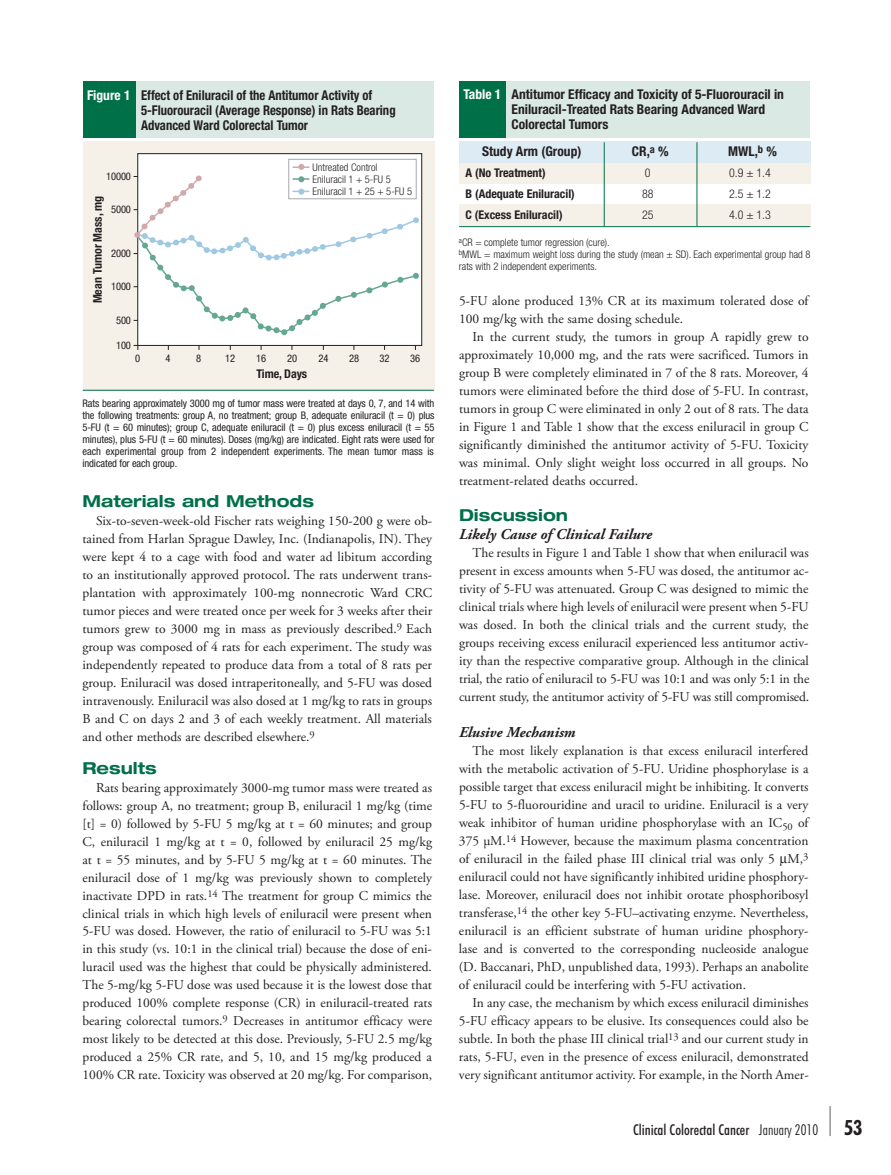
<style>
.page{position:relative;width:891px;height:1175px;background:#fff}
.page>*{position:absolute;margin:0;border:0;box-sizing:border-box;transform-origin:0 0}
.t1{font:700 expanded 16.5px "Helvetica Neue";color:#007049}
.t2{font:italic 700 15px "Adobe Garamond Pro";color:#231f20}
.t3{font:500 condensed 15px "Futura BT";color:#231f20}
.t4{font:13.5px/18px "Adobe Garamond Pro";color:#231f20;text-align:justify}
.t5{font:700 condensed 13.5px/15px "Helvetica Neue";color:#231f20}
.t6{font:700 condensed 13.5px/15px "Helvetica Neue";color:#231f20;scale:.94 1}
.t7{font:700 condensed 13.5px "Helvetica Neue";color:#fff}
.t8{font:700 condensed 12px/21px "Helvetica Neue";color:#231f20}
.t9{font:300 condensed 12px/21px "Helvetica Neue";color:#231f20}
.t10{font:condensed 10.5px/12px "Helvetica Neue";letter-spacing:-.01em;color:#231f20;text-align:justify}
.t11{font:300 condensed 10.5px/12px "Helvetica Neue";color:#231f20}
.s1{font-weight:300}
.s2{font-weight:700;font-size:21px}
</style>
<div class="page">
<div style="left:83px;top:141px;width:351px;height:249px;background:#f5f0e8"></div>
<div style="left:129px;top:82px;width:305px;height:56px;background:#dae9e4"></div>
<hr style="left:83px;top:390px;width:351px;height:1px;background:#007049">
<div style="left:83px;top:82px;width:52px;height:56px;background:#007049"></div>
<div style="left:138px;top:154px;width:284px;height:191px;background:#fff"></div>
<div style="left:288px;top:159px;width:129px;height:40px;border:1px solid #a8a9ad"></div>
<div style="left:137px;top:153px;width:285px;height:193px;border:1px solid #231f20"></div>
<svg style="left:134px;top:164px;width:285px;height:171px"></svg>
<div style="left:459px;top:163px;width:352px;height:21px;background:#f5f0e8"></div>
<div style="left:459px;top:205px;width:352px;height:21px;background:#f5f0e8"></div>
<div style="left:459px;top:142px;width:352px;height:21px;background:#dcebf4"></div>
<div style="left:506px;top:81px;width:304px;height:56px;background:#dae9e4"></div>
<hr style="left:604px;top:142px;width:1px;height:84px;background:#007049">
<hr style="left:697px;top:142px;width:1px;height:84px;background:#007049">
<hr style="left:459px;top:226px;width:351px;height:1px;background:#007049">
<div style="left:459px;top:81px;width:47px;height:56px;background:#007049"></div>
<p class="t7" style="left:87px;top:87px;width:45px">Figure 1</p>
<p class="t6" style="left:141px;top:88px;width:272px">Effect of Eniluracil of the Antitumor Activity of<br>5-Fluorouracil (Average Response) in Rats Bearing<br>Advanced Ward Colorectal Tumor</p>
<p class="t10" style="left:106px;top:170px;width:26px">10000</p>
<p class="t10" style="left:111px;top:204px;width:21px">5000</p>
<p class="t10" style="left:111px;top:247px;width:21px">2000</p>
<p class="t8" style="left:87px;top:303px;width:109px;rotate:-90deg">Mean Tumor Mass, mg</p>
<p class="t10" style="left:111px;top:281px;width:21px">1000</p>
<p class="t10" style="left:116px;top:314px;width:16px">500</p>
<p class="t10" style="left:116px;top:339px;width:16px">100</p>
<p class="t11" style="left:313px;top:161px;width:101px">Untreated Control<br>Eniluracil 1 + 5-FU 5<br>Eniluracil 1 + 25 + 5-FU 5</p>
<p class="t10" style="left:135px;top:352px;width:7px">0</p>
<p class="t10" style="left:166px;top:352px;width:7px">4</p>
<p class="t10" style="left:196px;top:352px;width:7px">8</p>
<p class="t10" style="left:225px;top:352px;width:11px">12</p>
<p class="t10" style="left:256px;top:352px;width:11px">16</p>
<p class="t10" style="left:287px;top:352px;width:11px">20</p>
<p class="t10" style="left:319px;top:352px;width:11px">24</p>
<p class="t10" style="left:349px;top:352px;width:11px">28</p>
<p class="t10" style="left:379px;top:352px;width:11px">32</p>
<p class="t10" style="left:410px;top:352px;width:11px">36</p>
<p class="t8" style="left:257px;top:363px;width:52px">Time, Days</p>
<p class="t10" style="left:82px;top:397px;width:354px">Rats bearing approximately 3000 mg of tumor mass were treated at days 0, 7, and 14 with the following treatments: group A, no treatment; group B, adequate eniluracil (t = 0) plus 5-FU (t = 60 minutes); group C, adequate eniluracil (t = 0) plus excess eniluracil (t = 55 minutes), plus 5-FU (t = 60 minutes). Doses (mg/kg) are indicated. Eight rats were used for each experimental group from 2 independent experiments. The mean tumor mass is indicated for each group.</p>
<p class="t1" style="left:82px;top:490px;width:233px">Materials and Methods</p>
<p class="t4" style="left:82px;top:512px;width:351px;text-indent:14px">Six-to-seven-week-old Fischer rats weighing 150-200 g were ob&shy;tained from Harlan Sprague Dawley, Inc. (Indianapolis, IN). They were kept 4 to a cage with food and water ad libitum according to an institutionally approved protocol. The rats underwent trans&shy;plantation with approximately 100-mg nonnecrotic Ward CRC tumor pieces and were treated once per week for 3 weeks after their tumors grew to 3000 mg in mass as previously described.<sup>9</sup> Each group was composed of 4 rats for each experiment. The study was independently repeated to produce data from a total of 8 rats per group. Eniluracil was dosed intraperitoneally, and 5-FU was dosed intravenously. Eniluracil was also dosed at 1 mg/kg to rats in groups B and C on days 2 and 3 of each weekly treatment. All materials and other methods are described elsewhere.<sup>9</sup></p>
<p class="t1" style="left:82px;top:757px;width:76px">Results</p>
<p class="t4" style="left:82px;top:779px;width:351px;text-indent:14px">Rats bearing approximately 3000-mg tumor mass were treated as follows: group A, no treatment; group B, eniluracil 1 mg/kg (time [t] = 0) followed by 5-FU 5 mg/kg at t = 60 minutes; and group C, eniluracil 1 mg/kg at t = 0, followed by eniluracil 25 mg/kg at t = 55 minutes, and by 5-FU 5 mg/kg at t = 60 minutes. The eniluracil dose of 1 mg/kg was previously shown to completely inactivate DPD in rats.<sup>14</sup> The treatment for group C mimics the clinical trials in which high levels of eniluracil were present when 5-FU was dosed. However, the ratio of eniluracil to 5-FU was 5:1 in this study (vs. 10:1 in the clinical trial) because the dose of eni&shy;luracil used was the highest that could be physically administered.<br>The 5-mg/kg 5-FU dose was used because it is the lowest dose that produced 100% complete response (CR) in eniluracil-treated rats bearing colorectal tumors.<sup>9</sup> Decreases in antitumor efficacy were most likely to be detected at this dose. Previously, 5-FU 2.5 mg/kg produced a 25% CR rate, and 5, 10, and 15 mg/kg produced a 100% CR rate. Toxicity was observed at 20 mg/kg. For comparison,</p>
<p class="t7" style="left:463px;top:86px;width:39px">Table 1</p>
<p class="t5" style="left:512px;top:87px;width:274px">Antitumor Efficacy and Toxicity of 5-Fluorouracil in<br>Eniluracil-Treated Rats Bearing Advanced Ward<br>Colorectal Tumors</p>
<p class="t5" style="left:482px;top:143px;width:101px">Study Arm (Group)</p>
<p class="t5" style="left:632px;top:143px;width:38px">CR,<sup>a</sup> %</p>
<p class="t9" style="left:642px;top:162px;width:13px">0<br>88<br>25</p>
<p class="t8" style="left:466px;top:162px;width:111px">A (No Treatment)<br>B (Adequate Eniluracil)<br>C (Excess Eniluracil)</p>
<p class="t5" style="left:728px;top:143px;width:50px">MWL,<sup>b</sup> %</p>
<p class="t9" style="left:729px;top:162px;width:43px;text-align:justify">0.9 ± 1.4<br>2.5 ± 1.2<br>4.0 ± 1.3</p>
<p class="t11" style="left:459px;top:236px;width:353px"><sup>a</sup>CR = complete tumor regression (cure).<br><sup>b</sup>MWL = maximum weight loss during the study (mean ± SD). Each experimental group had 8 rats with 2 independent experiments.</p>
<p class="t4" style="left:459px;top:292px;width:351px">5-FU alone produced 13% CR at its maximum tolerated dose of<br>100 mg/kg with the same dosing schedule.</p>
<p class="t4" style="left:459px;top:328px;width:351px;text-indent:14px">In the current study, the tumors in group A rapidly grew to approximately 10,000 mg, and the rats were sacrificed. Tumors in group B were completely eliminated in 7 of the 8 rats. Moreover, 4 tumors were eliminated before the third dose of 5-FU. In contrast, tumors in group C were eliminated in only 2 out of 8 rats. The data in Figure 1 and Table 1 show that the excess eniluracil in group C significantly diminished the antitumor activity of 5-FU. Toxicity was minimal. Only slight weight loss occurred in all groups. No treatment-related deaths occurred.</p>
<p class="t1" style="left:459px;top:505px;width:111px">Discussion</p>
<p class="t2" style="left:459px;top:525px;width:195px">Likely Cause of Clinical Failure</p>
<p class="t4" style="left:459px;top:544px;width:352px;text-indent:14px">The results in Figure 1 and Table 1 show that when eniluracil was present in excess amounts when 5-FU was dosed, the antitumor ac&shy;tivity of 5-FU was attenuated. Group C was designed to mimic the clinical trials where high levels of eniluracil were present when 5-FU was dosed. In both the clinical trials and the current study, the groups receiving excess eniluracil experienced less antitumor activ&shy;ity than the respective comparative group. Although in the clinical trial, the ratio of eniluracil to 5-FU was 10:1 and was only 5:1 in the current study, the antitumor activity of 5-FU was still compromised.</p>
<p class="t2" style="left:459px;top:723px;width:118px">Elusive Mechanism</p>
<p class="t4" style="left:459px;top:742px;width:351px;text-indent:14px">The most likely explanation is that excess eniluracil interfered with the metabolic activation of 5-FU. Uridine phosphorylase is a possible target that excess eniluracil might be inhibiting. It converts 5-FU to 5-fluorouridine and uracil to uridine. Eniluracil is a very weak inhibitor of human uridine phosphorylase with an IC<sub>50</sub> of 375 µM.<sup>14</sup> However, because the maximum plasma concentration of eniluracil in the failed phase III clinical trial was only 5 M,<sup>3 </sup>eniluracil could not have significantly inhibited uridine phosphory&shy;lase. Moreover, eniluracil does not inhibit orotate phosphoribosyl transferase,<sup>14</sup> the other key 5-FU–activating enzyme. Nevertheless, eniluracil is an efficient substrate of human uridine phosphory&shy;lase and is converted to the corresponding nucleoside analogue (D. Baccanari, PhD, unpublished data, 1993). Perhaps an anabolite of eniluracil could be interfering with 5-FU activation.</p>
<p class="t4" style="left:459px;top:994px;width:351px;text-indent:14px">In any case, the mechanism by which excess eniluracil diminishes 5-FU efficacy appears to be elusive. Its consequences could also be subtle. In both the phase III clinical trial<sup>13</sup> and our current study in rats, 5-FU, even in the presence of excess eniluracil, demonstrated very significant antitumor activity. For example, in the North Amer-</p>
<p class="t3" style="left:633px;top:1120px;width:231px">Clinical Colorectal Cancer <span class="s1">January 2010</span> <sup>|</sup> <span class="s2">53</span></p>
</div>
